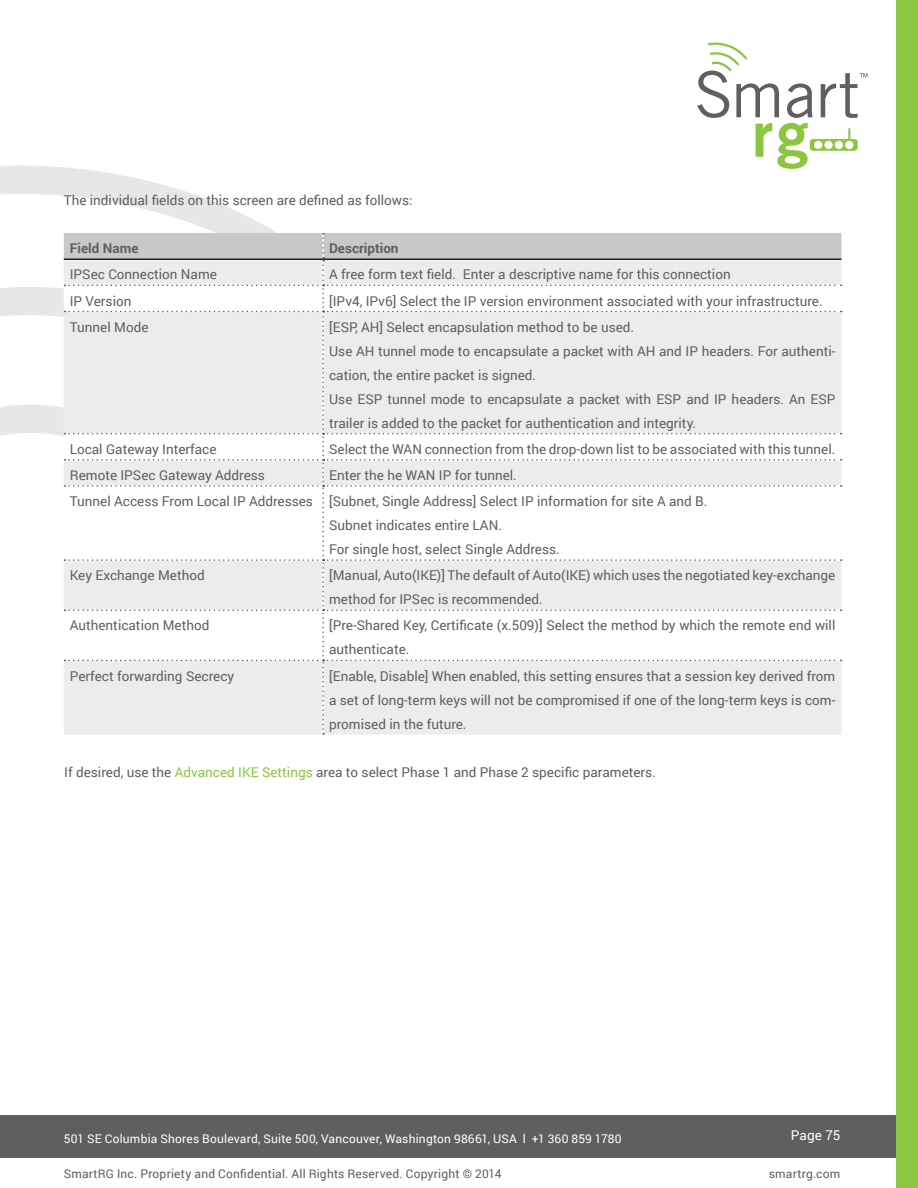
<style>
.page{position:relative;width:918px;height:1188px;background:#fff}
.page>*{position:absolute;margin:0;border:0;box-sizing:border-box;transform-origin:0 0}
.Body_Text{font:13.5px/24px "Roboto";color:#5f5f62}
.Bold_Body_Text{font:700 13.5px "Roboto";color:#5f5f62}
.t1{font:13.5px "Roboto";letter-spacing:.005em;color:#fff}
.t2{font:12px "Roboto";letter-spacing:.015em;color:#fff}
.t3{font:12px "Roboto";letter-spacing:.015em;color:#5f5f62}
.s1{color:#8bc63e}
</style>
<div class="page">
<svg style="left:0;top:165px;width:277px;height:321px"></svg>
<svg style="left:697px;top:42px;width:170px;height:127px"></svg>
<div style="left:0;top:1116px;width:918px;height:42px;background:#5f5f62"></div>
<div style="left:897px;top:0;width:21px;height:1188px;background:#8bc63e"></div>
<svg style="left:64px;top:233px;width:778px;height:502px"></svg>
<hr style="left:64px;top:258px;width:259px;height:2px;background:#231f20">
<hr style="left:323px;top:258px;width:518px;height:2px;background:#231f20">
<p class="Body_Text" style="left:64px;top:188px;width:350px">The individual fields on this screen are defined as follows:</p>
<p class="Bold_Body_Text" style="left:70px;top:239px;width:70px">Field Name</p>
<p class="Bold_Body_Text" style="left:329px;top:239px;width:71px">Description</p>
<p class="Body_Text" style="left:70px;top:262px;width:149px">IPSec Connection Name</p>
<p class="Body_Text" style="left:329px;top:262px;width:403px">A free form text field. Enter a descriptive name for this connection</p>
<p class="Body_Text" style="left:70px;top:288px;width:63px">IP Version</p>
<p class="Body_Text" style="left:329px;top:288px;width:495px">[IPv4, IPv6] Select the IP version environment associated with your infrastructure.</p>
<p class="Body_Text" style="left:70px;top:314px;width:80px">Tunnel Mode</p>
<p class="Body_Text" style="left:329px;top:314px;width:307px">[ESP, AH] Select encapsulation method to be used.</p>
<p class="Body_Text" style="left:329px;top:338px;width:508px">Use AH tunnel mode to encapsulate a packet with AH and IP headers. For authenti&shy;cation, the entire packet is signed.</p>
<p class="Body_Text" style="left:329px;top:386px;width:508px">Use ESP tunnel mode to encapsulate a packet with ESP and IP headers. An ESP trailer is added to the packet for authentication and integrity.</p>
<p class="Body_Text" style="left:70px;top:437px;width:148px">Local Gateway Interface</p>
<p class="Body_Text" style="left:329px;top:437px;width:508px">Select the WAN connection from the drop-down list to be associated with this tunnel.</p>
<p class="Body_Text" style="left:70px;top:463px;width:197px">Remote IPSec Gateway Address</p>
<p class="Body_Text" style="left:329px;top:463px;width:189px">Enter the he WAN IP for tunnel.</p>
<p class="Body_Text" style="left:70px;top:489px;width:245px">Tunnel Access From Local IP Addresses</p>
<p class="Body_Text" style="left:329px;top:489px;width:380px">[Subnet, Single Address] Select IP information for site A and B.</p>
<p class="Body_Text" style="left:329px;top:513px;width:174px">Subnet indicates entire LAN.</p>
<p class="Body_Text" style="left:329px;top:537px;width:232px">For single host, select Single Address.</p>
<p class="Body_Text" style="left:70px;top:563px;width:137px">Key Exchange Method</p>
<p class="Body_Text" style="left:329px;top:563px;width:508px">[Manual, Auto(IKE)] The default of Auto(IKE) which uses the negotiated key-exchange method for IPSec is recommended.</p>
<p class="Body_Text" style="left:70px;top:613px;width:141px">Authentication Method</p>
<p class="Body_Text" style="left:329px;top:613px;width:508px">[Pre-Shared Key, Certificate (x.509)] Select the method by which the remote end will authenticate.</p>
<p class="Body_Text" style="left:70px;top:663px;width:166px">Perfect forwarding Secrecy</p>
<p class="Body_Text" style="left:329px;top:663px;width:508px;text-align:justify">[Enable, Disable] When enabled, this setting ensures that a session key derived from a set of long-term keys will not be compromised if one of the long-term keys is com&shy;promised in the future.</p>
<p class="Body_Text" style="left:64px;top:760px;width:593px">If desired, use the <span class="s1">Advanced IKE Settings</span> area to select Phase 1 and Phase 2 specific parameters.</p>
<p class="t2" style="left:64px;top:1130px;width:559px">501 SE Columbia Shores Boulevard, Suite 500, Vancouver, Washington 98661, USA l +1 360 859 1780</p>
<p class="t1" style="left:791px;top:1126px;width:51px">Page 75</p>
<p class="t3" style="left:64px;top:1165px;width:439px">SmartRG Inc. Propriety and Confidential. All Rights Reserved. Copyright © 2014</p>
<p class="t3" style="left:769px;top:1165px;width:73px">smartrg.com</p>
</div>
